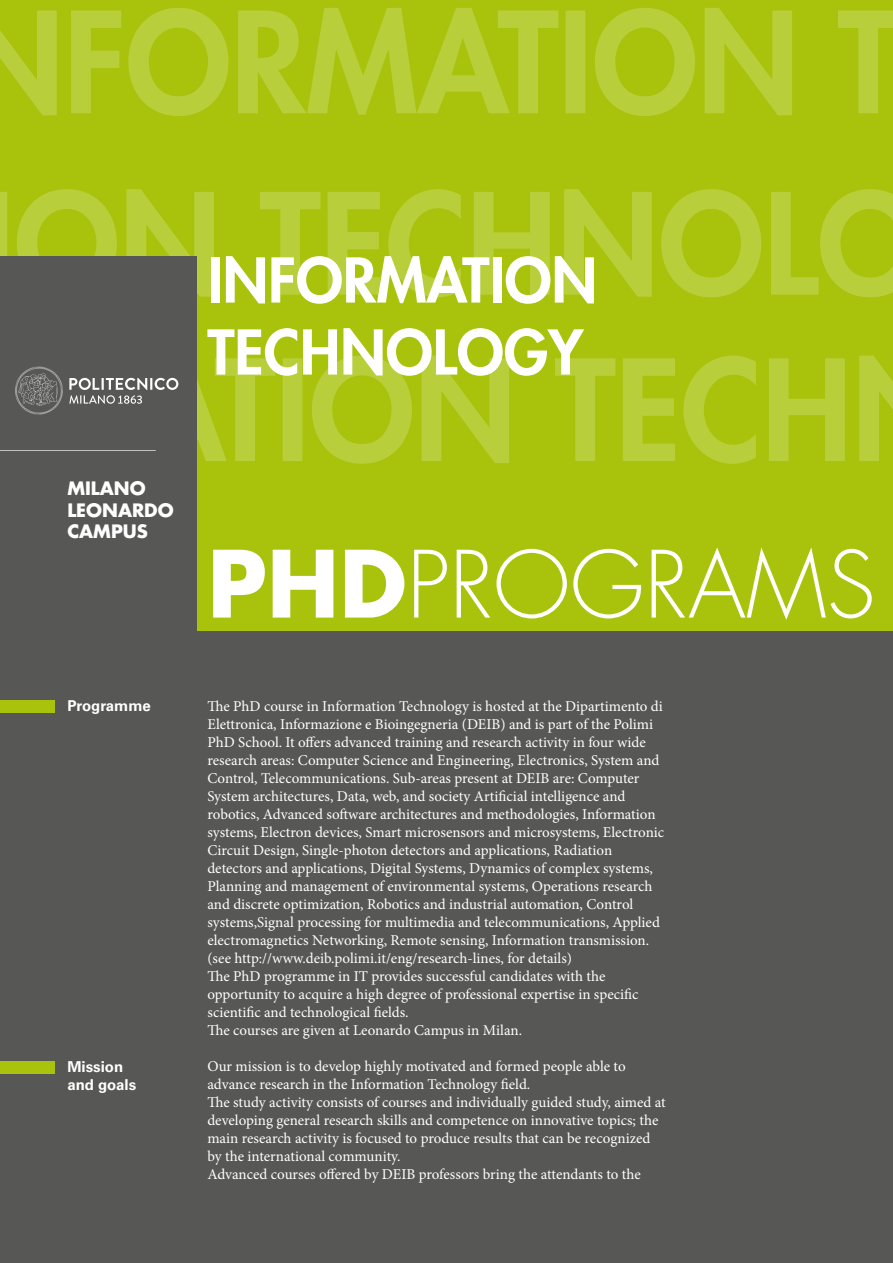
<style>
.page{position:relative;width:893px;height:1263px;background:#fff}
.page>*{position:absolute;margin:0;border:0;box-sizing:border-box;transform-origin:0 0}
.t1{font:300 90px "Futura Std";color:#fff}
.t2{font:800 60px/72px "Futura Std";color:#fff}
.t3{font:700 18px/21.6px "Futura Std";color:#fff}
.t4{font:15px/18px "Minion Pro";color:#fff}
.t5{font:700 15px/18px "Univers LT Std";color:#fff}
.s1{font-weight:700}
</style>
<div class="page">
<div style="left:0;top:0;width:893px;height:631px;background:#a9c30c"></div>
<svg style="left:0;top:189px;width:893px;height:108px"></svg>
<svg style="left:196px;top:356px;width:697px;height:108px"></svg>
<div style="left:0;top:256px;width:196px;height:386px;background:#575756"></div>
<div style="left:0;top:631px;width:893px;height:632px;background:#575756"></div>
<div style="left:0;top:700px;width:54px;height:13px;background:#a9c30c"></div>
<div style="left:0;top:1061px;width:54px;height:13px;background:#a9c30c"></div>
<hr style="left:0;top:450px;width:156px;height:1px;background:#fff">
<svg style="left:0;top:8px;width:893px;height:108px"></svg>
<svg style="left:69px;top:378px;width:109px;height:26px"></svg>
<svg style="left:15px;top:367px;width:48px;height:48px"></svg>
<h2 class="t2" style="left:207px;top:244px;width:391px">INFORMATION<br>TECHNOLOGY</h2>
<p class="t3" style="left:67px;top:477px;width:108px">MILANO<br>LEONARDO<br>CAMPUS</p>
<p class="t5" style="left:67px;top:697px;width:85px">Programme</p>
<p class="t5" style="left:67px;top:1058px;width:70px">Mission and goals</p>
<h1 class="t1" style="left:207px;top:530px;width:670px"><span class="s1">PHD</span>PROGRAMS</h1>
<p class="t4" style="left:207px;top:697px;width:458px">The PhD course in Information Technology is hosted at the Dipartimento di Elettronica, Informazione e Bioingegneria (DEIB) and is part of the Polimi PhD School. It offers advanced training and research activity in four wide research areas: Computer Science and Engineering, Electronics, System and Control, Telecommunications. Sub-areas present at DEIB are: Computer System architectures, Data, web, and society Artificial intelligence and robotics, Advanced software architectures and methodologies, Information systems, Electron devices, Smart microsensors and microsystems, Electronic Circuit Design, Single-photon detectors and applications, Radiation detectors and applications, Digital Systems, Dynamics of complex systems, Planning and management of environmental systems, Operations research and discrete optimization, Robotics and industrial automation, Control systems,Signal processing for multimedia and telecommunications, Applied electromagnetics Networking, Remote sensing, Information transmission. (see http://www.deib.polimi.it/eng/research-lines, for details)<br>The PhD programme in IT provides successful candidates with the opportunity to acquire a high degree of professional expertise in specific scientific and technological fields.<br>The courses are given at Leonardo Campus in Milan.</p>
<p class="t4" style="left:207px;top:1057px;width:460px">Our mission is to develop highly motivated and formed people able to advance research in the Information Technology field.<br>The study activity consists of courses and individually guided study, aimed at developing general research skills and competence on innovative topics; the main research activity is focused to produce results that can be recognized by the international community.<br>Advanced courses offered by DEIB professors bring the attendants to the</p>
</div>
